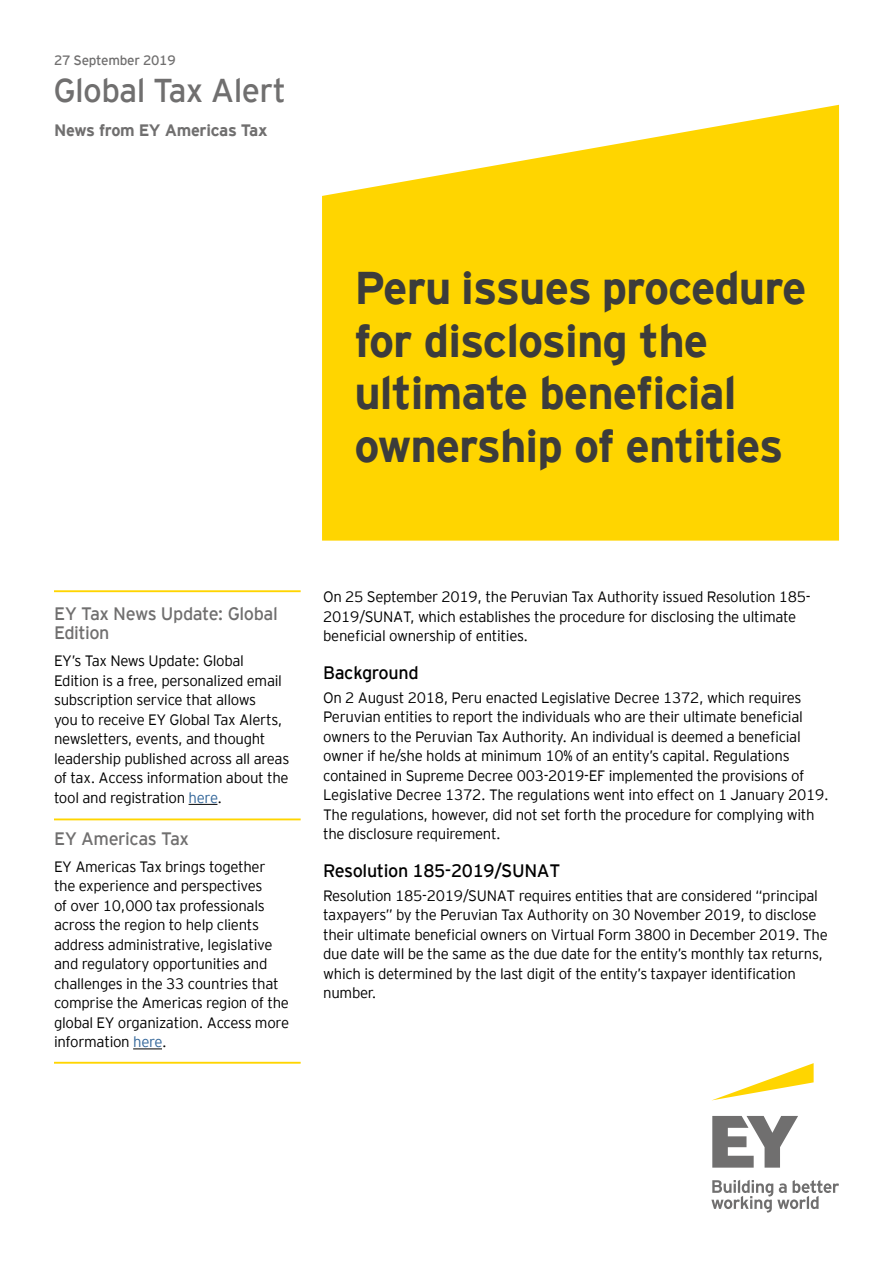
<style>
.page{position:relative;width:893px;height:1263px;background:#fff}
.page>*{position:absolute;margin:0;border:0;box-sizing:border-box;transform-origin:0 0}
.t1{font:700 45.75px/52.5px "EY Interstate";letter-spacing:-.02em;color:#3c3c3b}
.t2{font:33px "EY Interstate";letter-spacing:-.02em;color:#706f6f}
.t3{font:18px/19.5px "EY Interstate";letter-spacing:-.025em;color:#706f6f}
.t4{font:18px "EY Interstate";letter-spacing:-.02em;color:#000}
.t5{font:700 16.5px "EY Interstate";letter-spacing:-.02em;color:#706f6f}
.t6{font:300 15px/19.5px "EY Interstate";letter-spacing:-.02em;color:#000}
.t7{font:13.5px "EY Interstate";letter-spacing:-.02em;color:#706f6f}
.s1{color:#369}
</style>
<div class="page">
<svg style="left:322px;top:105px;width:517px;height:436px;background:#ffd91a"></svg>
<svg style="left:189px;top:804px;width:28px;height:1px"></svg>
<svg style="left:133px;top:1049px;width:29px;height:1px"></svg>
<hr style="left:54px;top:590px;width:247px;height:2px;background:#ffd500">
<hr style="left:54px;top:1062px;width:247px;height:2px;background:#ffd500">
<hr style="left:54px;top:818px;width:247px;height:2px;background:#ffd500">
<svg style="left:713px;top:1063px;width:101px;height:37px"></svg>
<svg style="left:711px;top:1116px;width:128px;height:96px"></svg>
<p class="t7" style="left:54px;top:50px;width:123px">27 September 2019</p>
<h2 class="t2" style="left:53px;top:67px;width:234px">Global Tax Alert</h2>
<p class="t5" style="left:54px;top:118px;width:215px">News from EY Americas Tax</p>
<h1 class="t1" style="left:354px;top:259px;width:454px">Peru issues procedure for disclosing the ultimate beneficial ownership of entities</h1>
<p class="t3" style="left:54px;top:602px;width:225px">EY Tax News Update: Global<br>Edition</p>
<p class="t6" style="left:54px;top:650px;width:237px">EY’s Tax News Update: Global Edition is a free, personalized email subscription service that allows<br>you to receive EY Global Tax Alerts, newsletters, events, and thought leadership published across all areas of tax. Access information about the tool and registration <span class="s1">here</span>.</p>
<p class="t3" style="left:54px;top:827px;width:136px">EY Americas Tax</p>
<p class="t6" style="left:54px;top:855px;width:237px">EY Americas Tax brings together the experience and perspectives<br>of over 10,000 tax professionals across the region to help clients address administrative, legislative and regulatory opportunities and challenges in the 33 countries that comprise the Americas region of the global EY organization. Access more information <span class="s1">here</span>.</p>
<p class="t6" style="left:323px;top:586px;width:489px">On 25 September 2019, the Peruvian Tax Authority issued Resolution 185-<br>2019/SUNAT, which establishes the procedure for disclosing the ultimate beneficial ownership of entities.</p>
<p class="t4" style="left:323px;top:660px;width:97px">Background</p>
<p class="t6" style="left:323px;top:687px;width:507px">On 2 August 2018, Peru enacted Legislative Decree 1372, which requires Peruvian entities to report the individuals who are their ultimate beneficial owners to the Peruvian Tax Authority. An individual is deemed a beneficial owner if he/she holds at minimum 10% of an entity’s capital. Regulations contained in Supreme Decree 003-2019-EF implemented the provisions of Legislative Decree 1372. The regulations went into effect on 1 January 2019.<br>The regulations, however, did not set forth the procedure for complying with the disclosure requirement.</p>
<p class="t4" style="left:323px;top:858px;width:239px">Resolution 185-2019/SUNAT</p>
<p class="t6" style="left:323px;top:885px;width:506px">Resolution 185-2019/SUNAT requires entities that are considered “principal taxpayers” by the Peruvian Tax Authority on 30 November 2019, to disclose their ultimate beneficial owners on Virtual Form 3800 in December 2019. The due date will be the same as the due date for the entity’s monthly tax returns, which is determined by the last digit of the entity’s taxpayer identification number.</p>
</div>
